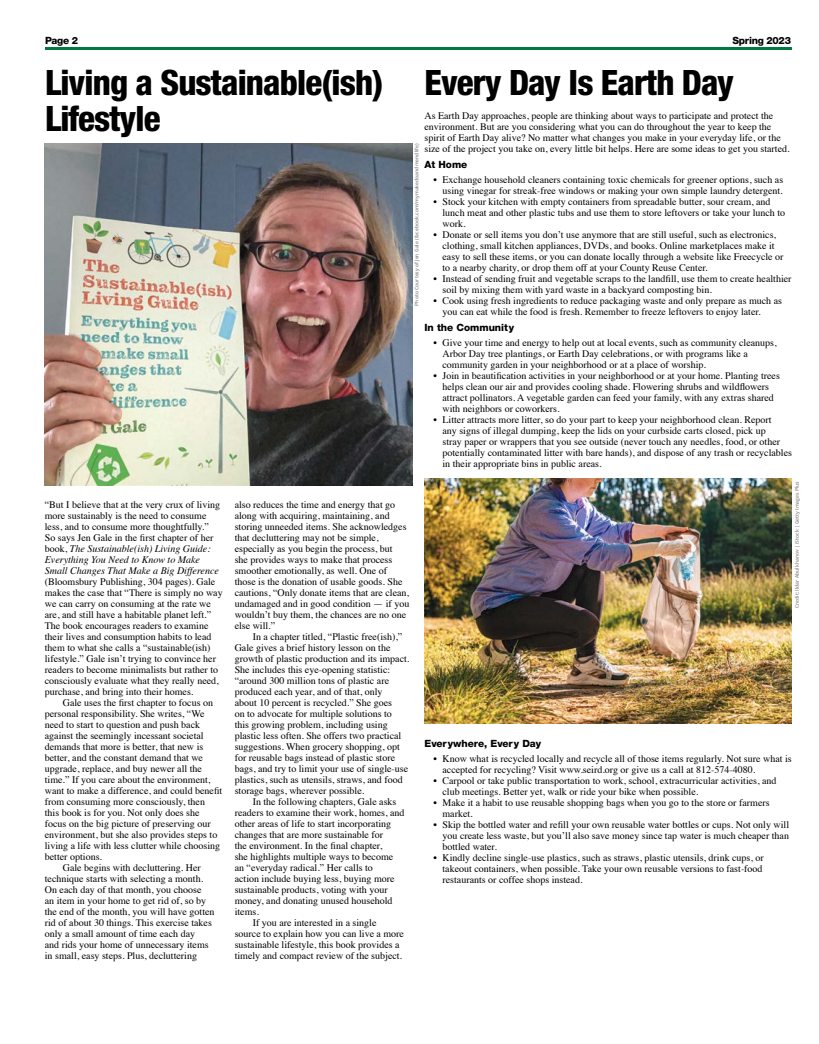
<style>
.page{position:relative;width:819px;height:1044px;background:#fff}
.page>*{position:absolute;margin:0;border:0;box-sizing:border-box;transform-origin:0 0}
.t1{font:800 condensed 35px/36px "Helvetica Neue";letter-spacing:-.025em;color:#000}
.t2{font:10px/11px "Times";color:#000}
.t3{font:800 10px "Helvetica Neue";color:#000}
.t4{font:800 10px "Helvetica Neue";letter-spacing:-.025em;color:#000}
.t5{font:600 5px "Open Sans";color:#8c8682}
.s1{font-style:italic}
.s2{color:#1d1d1d}
</style>
<div class="page">
<hr style="left:45px;top:48px;width:747px;height:2px;background:#007841">
<img style="left:45px;top:143px;width:367px;height:343px">
<img style="left:424px;top:478px;width:368px;height:245px">
<p class="t3" style="left:45px;top:34px;width:35px">Page 2</p>
<p class="t4" style="left:733px;top:34px;width:60px">Spring 2023</p>
<h1 class="t1" style="left:45px;top:64px;width:340px">Living a Sustainable(ish)<br>Lifestyle</h1>
<h1 class="t1" style="left:424px;top:64px;width:311px">Every Day Is Earth Day</h1>
<p class="t2" style="left:424px;top:109px;width:367px">As Earth Day approaches, people are thinking about ways to participate and protect the environment. But are you considering what you can do throughout the year to keep the spirit of Earth Day alive? No matter what changes you make in your everyday life, or the size of the project you take on, every little bit helps. Here are some ideas to get you started.</p>
<p class="t3" style="left:424px;top:158px;width:44px">At Home</p>
<p class="t2" style="left:434px;top:173px;width:351px;text-align:right">• Exchange household cleaners containing toxic chemicals for greener options, such as using vinegar for streak-free windows or making your own simple laundry detergent.</p>
<p class="t2" style="left:442px;top:195px;width:344px;text-indent:-9px">• Stock your kitchen with empty containers from spreadable butter, sour cream, and lunch meat and other plastic tubs and use them to store leftovers or take your lunch to work.</p>
<p class="t2" style="left:442px;top:228px;width:343px;text-indent:-9px">• Donate or sell items you don’t use anymore that are still useful, such as electronics, clothing, small kitchen appliances, DVDs, and books. Online marketplaces make it easy to sell these items, or you can donate locally through a website like Freecycle or to a nearby charity, or drop them off at your County Reuse Center.</p>
<p class="t2" style="left:442px;top:272px;width:351px;text-indent:-9px">• Instead of sending fruit and vegetable scraps to the landfill, use them to create healthier soil by mixing them with yard waste in a backyard composting bin.</p>
<p class="t2" style="left:442px;top:294px;width:341px;text-indent:-9px">• Cook using fresh ingredients to reduce packaging waste and only prepare as much as you can eat while the food is fresh. Remember to freeze leftovers to enjoy later.</p>
<p class="t3" style="left:424px;top:321px;width:91px">In the Community</p>
<p class="t2" style="left:442px;top:336px;width:336px;text-indent:-9px">• Give your time and energy to help out at local events, such as community cleanups,<br>Arbor Day tree plantings, or Earth Day celebrations, or with programs like a community garden in your neighborhood or at a place of worship.</p>
<p class="t2" style="left:442px;top:369px;width:339px;text-indent:-9px">• Join in beautification activities in your neighborhood or at your home. Planting trees helps clean our air and provides cooling shade. Flowering shrubs and wildflowers attract pollinators. A vegetable garden can feed your family, with any extras shared with neighbors or coworkers.</p>
<p class="t2" style="left:442px;top:413px;width:351px;text-indent:-9px">• Litter attracts more litter, so do your part to keep your neighborhood clean. Report<br>any signs of illegal dumping, keep the lids on your curbside carts closed, pick up<br>stray paper or wrappers that you see outside (never touch any needles, food, or other potentially contaminated litter with bare hands), and dispose of any trash or recyclables in their appropriate bins in public areas.</p>
<p class="t5" style="left:413px;top:306px;width:164px;rotate:-90deg">Photo Courtesy of Jen Gale (facebook.com/mymakedoandmendlife)</p>
<p class="t2" style="left:45px;top:498px;width:177px">“But I believe that at the very crux of living more sustainably is the need to consume less, and to consume more thoughtfully.” So says Jen Gale in the first chapter of her book, <span class="s1">The Sustainable(ish) Living Guide:<br>Everything You Need to Know to Make Small Changes That Make a Big Difference</span></p>
<p class="t2" style="left:45px;top:575px;width:179px">(Bloomsbury Publishing, 304 pages). Gale makes the case that “There is simply no way we can carry on consuming at the rate we are, and still have a habitable planet left.” The book encourages readers to examine their lives and consumption habits to lead them to what she calls a “sustainable(ish) lifestyle.” Gale isn’t trying to convince her readers to become minimalists but rather to consciously evaluate what they really need, purchase, and bring into their homes.</p>
<p class="t2" style="left:63px;top:696px;width:152px">Gale uses the first chapter to focus on</p>
<p class="t2" style="left:45px;top:707px;width:161px">personal responsibility. She writes, “We</p>
<p class="t2" style="left:45px;top:718px;width:157px">need to start to question and push back</p>
<p class="t2" style="left:45px;top:729px;width:160px">against the seemingly incessant societal</p>
<p class="t2" style="left:45px;top:740px;width:160px">demands that more is better, that new is</p>
<p class="t2" style="left:45px;top:751px;width:160px">better, and the constant demand that we</p>
<p class="t2" style="left:45px;top:762px;width:159px">upgrade, replace, and buy newer all the</p>
<p class="t2" style="left:45px;top:773px;width:167px">time.” If you care about the environment,</p>
<p class="t2" style="left:45px;top:784px;width:179px">want to make a difference, and could benefit</p>
<p class="t2" style="left:45px;top:795px;width:162px">from consuming more consciously, then</p>
<p class="t2" style="left:45px;top:806px;width:156px">this book is for you. Not only does she</p>
<p class="t2" style="left:45px;top:817px;width:167px">focus on the big picture of preserving our</p>
<p class="t2" style="left:45px;top:828px;width:174px">environment, but she also provides steps to</p>
<p class="t2" style="left:45px;top:839px;width:177px">living a life with less clutter while choosing</p>
<p class="t2" style="left:45px;top:850px;width:59px">better options.</p>
<p class="t2" style="left:63px;top:861px;width:140px">Gale begins with decluttering. Her</p>
<p class="t2" style="left:45px;top:872px;width:160px">technique starts with selecting a month.</p>
<p class="t2" style="left:45px;top:883px;width:158px">On each day of that month, you choose</p>
<p class="t2" style="left:45px;top:894px;width:163px">an item in your home to get rid of, so by</p>
<p class="t2" style="left:45px;top:905px;width:171px">the end of the month, you will have gotten</p>
<p class="t2" style="left:45px;top:916px;width:169px">rid of about 30 things. This exercise takes</p>
<p class="t2" style="left:45px;top:927px;width:152px">only a small amount of time each day</p>
<p class="t2" style="left:45px;top:938px;width:165px">and rids your home of unnecessary items</p>
<p class="t2" style="left:45px;top:949px;width:154px">in small, easy steps. Plus, decluttering</p>
<p class="t2" style="left:235px;top:498px;width:176px">also reduces the time and energy that go along with acquiring, maintaining, and storing unneeded items<span class="s2">.</span> She acknowledges that decluttering may not be simple, especially as you begin the process, but<br>she provides ways to make that process smoother emotionally, as well. One of those is the donation of usable goods. She cautions, “Only donate items that are clean, undamaged and in good condition — if you wouldn’t buy them, the chances are no one else will.”</p>
<p class="t2" style="left:235px;top:630px;width:176px;text-indent:18px">In a chapter titled, “Plastic free(ish),” Gale gives a brief history lesson on the growth of plastic production and its impact.<br>She includes this eye-opening statistic: “around 300 million tons of plastic are produced each year, and of that, only<br>about 10 percent is recycled.” She goes<br>on to advocate for multiple solutions to<br>this growing problem, including using plastic less often. She offers two practical suggestions. When grocery shopping, opt for reusable bags instead of plastic store bags, and try to limit your use of single-use plastics, such as utensils, straws, and food storage bags, wherever possible.</p>
<p class="t2" style="left:253px;top:795px;width:145px">In the following chapters, Gale asks</p>
<p class="t2" style="left:235px;top:806px;width:171px">readers to examine their work, homes, and</p>
<p class="t2" style="left:235px;top:817px;width:158px">other areas of life to start incorporating</p>
<p class="t2" style="left:235px;top:828px;width:150px">changes that are more sustainable for</p>
<p class="t2" style="left:235px;top:839px;width:149px">the environment. In the final chapter,</p>
<p class="t2" style="left:235px;top:850px;width:160px">she highlights multiple ways to become</p>
<p class="t2" style="left:235px;top:861px;width:140px">an “everyday radical.” Her calls to</p>
<p class="t2" style="left:235px;top:872px;width:161px">action include buying less, buying more</p>
<p class="t2" style="left:235px;top:883px;width:155px">sustainable products, voting with your</p>
<p class="t2" style="left:235px;top:894px;width:159px">money, and donating unused household</p>
<p class="t2" style="left:235px;top:905px;width:26px">items.</p>
<p class="t2" style="left:253px;top:916px;width:125px">If you are interested in a single</p>
<p class="t2" style="left:235px;top:927px;width:171px">source to explain how you can live a more</p>
<p class="t2" style="left:235px;top:938px;width:166px">sustainable lifestyle, this book provides a</p>
<p class="t2" style="left:235px;top:949px;width:169px">timely and compact review of the subject.</p>
<p class="t5" style="left:794px;top:608px;width:128px;rotate:-90deg">Credit: Ildar Abulkhanov | iStock | Getty Images Plus</p>
<p class="t3" style="left:424px;top:737px;width:118px">Everywhere, Every Day</p>
<p class="t2" style="left:442px;top:752px;width:351px;text-indent:-9px">• Know what is recycled locally and recycle all of those items regularly. Not sure what is accepted for recycling? Visit www.seird.org or give us a call at 812-574-4080.</p>
<p class="t2" style="left:442px;top:774px;width:336px;text-indent:-9px">• Carpool or take public transportation to work, school, extracurricular activities, and club meetings. Better yet, walk or ride your bike when possible.</p>
<p class="t2" style="left:442px;top:796px;width:329px;text-indent:-9px">• Make it a habit to use reusable shopping bags when you go to the store or farmers market.</p>
<p class="t2" style="left:442px;top:818px;width:348px;text-align:justify;text-indent:-9px">• Skip the bottled water and refill your own reusable water bottles or cups. Not only will you create less waste, but you’ll also save money since tap water is much cheaper than bottled water.</p>
<p class="t2" style="left:442px;top:851px;width:323px;text-align:justify;text-indent:-9px">• Kindly decline single-use plastics, such as straws, plastic utensils, drink cups, or takeout containers, when possible. Take your own reusable versions to fast-food restaurants or coffee shops instead.</p>
</div>
